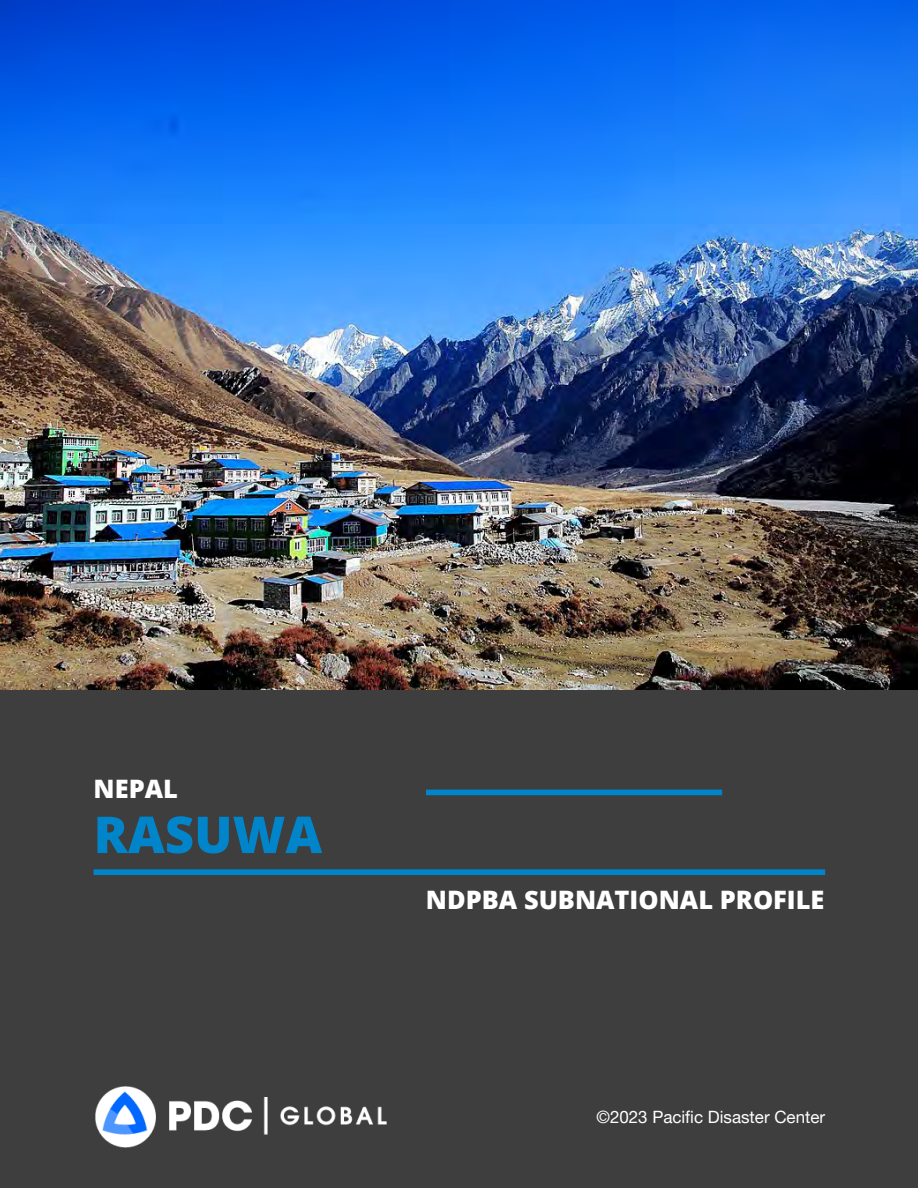
<style>
.page{position:relative;width:918px;height:1188px;background:#fff}
.page>*{position:absolute;margin:0;border:0;box-sizing:border-box;transform-origin:0 0}
.t1{font:800 50.85px "Open Sans";color:#0084ca}
.t2{font:800 25.35px "Open Sans";color:#fff}
.t3{font:16.95px "Helvetica Neue LT Pro";color:#fff}
</style>
<div class="page">
<div style="left:0;top:690px;width:918px;height:498px;background:#3e3e3f"></div>
<div style="left:426px;top:790px;width:296px;height:5px;background:#0084ca"></div>
<div style="left:94px;top:869px;width:731px;height:6px;background:#0084ca"></div>
<img style="left:0;top:0;width:918px;height:690px">
<img style="left:96px;top:1086px;width:290px;height:62px">
<p class="t2" style="left:94px;top:769px;width:86px">NEPAL</p>
<h1 class="t1" style="left:94px;top:796px;width:230px">RASUWA</h1>
<p class="t2" style="left:426px;top:881px;width:400px">NDPBA SUBNATIONAL PROFILE</p>
<p class="t3" style="left:596px;top:1107px;width:230px">©2023 Pacific Disaster Center</p>
</div>
